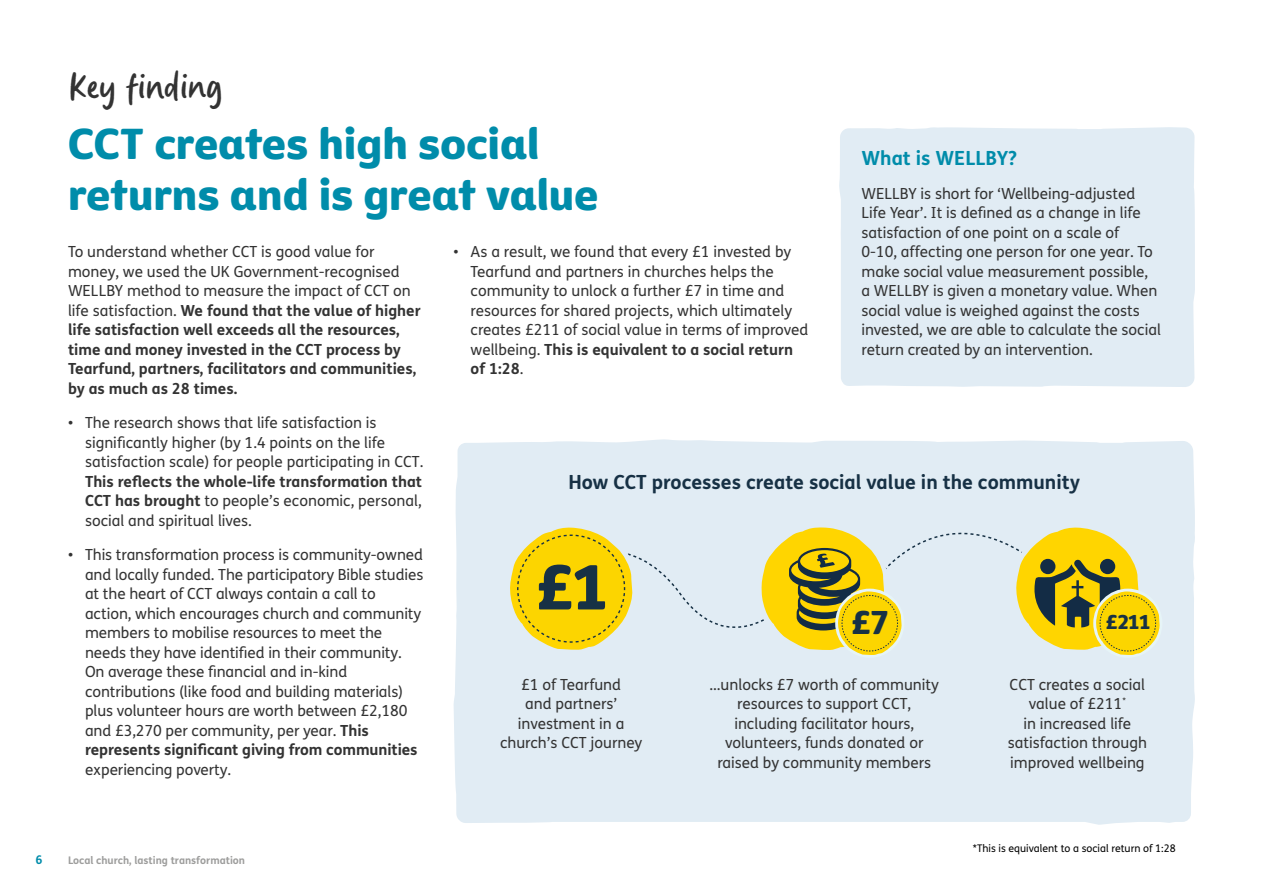
<style>
.page{position:relative;width:1263px;height:893px;background:#fff}
.page>*{position:absolute;margin:0;border:0;box-sizing:border-box;transform-origin:0 0}
.t1{font:61.5px "Tearfund Sans";color:#173145}
.Heading_1{font:42px/51px "Tearfund Sans";color:#008caa}
.t2{font:40.5px "Gander";letter-spacing:-.005em;color:#333}
.t3{font:31.95px "Tearfund Sans";color:#173145}
.Heading_2__3_5_befor{font:700 19.5px "FS Me";color:#173145}
.Heading_2__3_5_befor-2{font:700 19.5px "FS Me";color:#008caa}
.t4{font:19.5px "Tearfund Sans";color:#173145}
.Body_10_2pt{font:15.3px/19.5px "FS Me";color:#333}
.Body_10_2pt-2{font:700 15.3px/19.5px "FS Me";color:#333}
.t5{font:700 12px "FS Me";color:#008caa}
.t6{font:10.5px "FS Me";color:#000}
.t7{font:700 10.5px "FS Me";color:#9d9d9c}
.s1{font-weight:400}
.s2{font-weight:700}
</style>
<div class="page">
<div style="left:454px;top:439px;width:741px;height:386px;background:#e1ecf4"></div>
<div style="left:839px;top:127px;width:356px;height:260px;background:#e1ecf4"></div>
<svg style="left:509px;top:491px;width:651px;height:165px;background:#dfdb9f"></svg>
<p class="t2" style="left:68px;top:63px;width:156px">Key finding</p>
<h1 class="Heading_1" style="left:68px;top:114px;width:532px">CCT creates high social returns and is great value</h1>
<p class="Body_10_2pt-2" style="left:68px;top:241px;width:354px"><span class="s1">To understand whether CCT is good value for money, we used the UK Government-recognised WELLBY method to measure the impact of CCT on life satisfaction.</span> We found that the value of higher life satisfaction well exceeds all the resources, time and money invested in the CCT process by Tearfund, partners, facilitators and communities, by as much as 28 times.</p>
<p class="Body_10_2pt" style="left:85px;top:413px;width:340px;text-indent:-17px">• The research shows that life satisfaction is significantly higher (by 1.4 points on the life satisfaction scale) for people participating in CCT.<br><span class="s2">This reflects the whole-life transformation that CCT has brought</span> to people’s economic, personal, social and spiritual lives.</p>
<p class="Body_10_2pt" style="left:85px;top:545px;width:340px;text-indent:-17px">• This transformation process is community-owned and locally funded. The participatory Bible studies at the heart of CCT always contain a call to action, which encourages church and community members to mobilise resources to meet the needs they have identified in their community.<br>On average these financial and in-kind contributions (like food and building materials) plus volunteer hours are worth between £2,180 and £3,270 per community, per year. <span class="s2">This represents significant giving from communities </span>experiencing poverty.</p>
<h2 class="Heading_2__3_5_befor-2" style="left:861px;top:143px;width:157px">What is WELLBY?</h2>
<p class="Body_10_2pt" style="left:861px;top:183px;width:301px">WELLBY is short for ‘Wellbeing-adjusted Life Year’. It is defined as a change in life satisfaction of one point on a scale of<br>0-10, affecting one person for one year. To make social value measurement possible,<br>a WELLBY is given a monetary value. When social value is weighed against the costs invested, we are able to calculate the social return created by an intervention.</p>
<p class="Body_10_2pt" style="left:471px;top:242px;width:339px;text-indent:-17px">• As a result, we found that every £1 invested by Tearfund and partners in churches helps the community to unlock a further £7 in time and resources for shared projects, which ultimately creates £211 of social value in terms of improved wellbeing. <span class="s2">This is equivalent to a social return of 1:28</span>.</p>
<h2 class="Heading_2__3_5_befor" style="left:568px;top:467px;width:513px">How CCT processes create social value in the community</h2>
<p class="t1" style="left:535px;top:531px;width:74px">£1</p>
<p class="t3" style="left:851px;top:593px;width:40px">£7</p>
<p class="t4" style="left:1105px;top:604px;width:46px">£211</p>
<p class="Body_10_2pt" style="left:500px;top:674px;width:144px;text-align:center">£1 of Tearfund<br>and partners’ investment in a church’s CCT journey</p>
<p class="Body_10_2pt" style="left:709px;top:674px;width:231px;text-align:center">…unlocks £7 worth of community resources to support CCT, including facilitator hours, volunteers, funds donated or raised by community members</p>
<p class="Body_10_2pt" style="left:1008px;top:674px;width:141px;text-align:center">CCT creates a social value of £211<sup>*<br></sup>in increased life satisfaction through improved wellbeing</p>
<p class="t5" style="left:35px;top:851px;width:9px">6</p>
<p class="t7" style="left:68px;top:852px;width:179px">Local church, lasting transformation</p>
<p class="t6" style="left:973px;top:841px;width:204px">*This is equivalent to a social return of 1:28</p>
</div>
